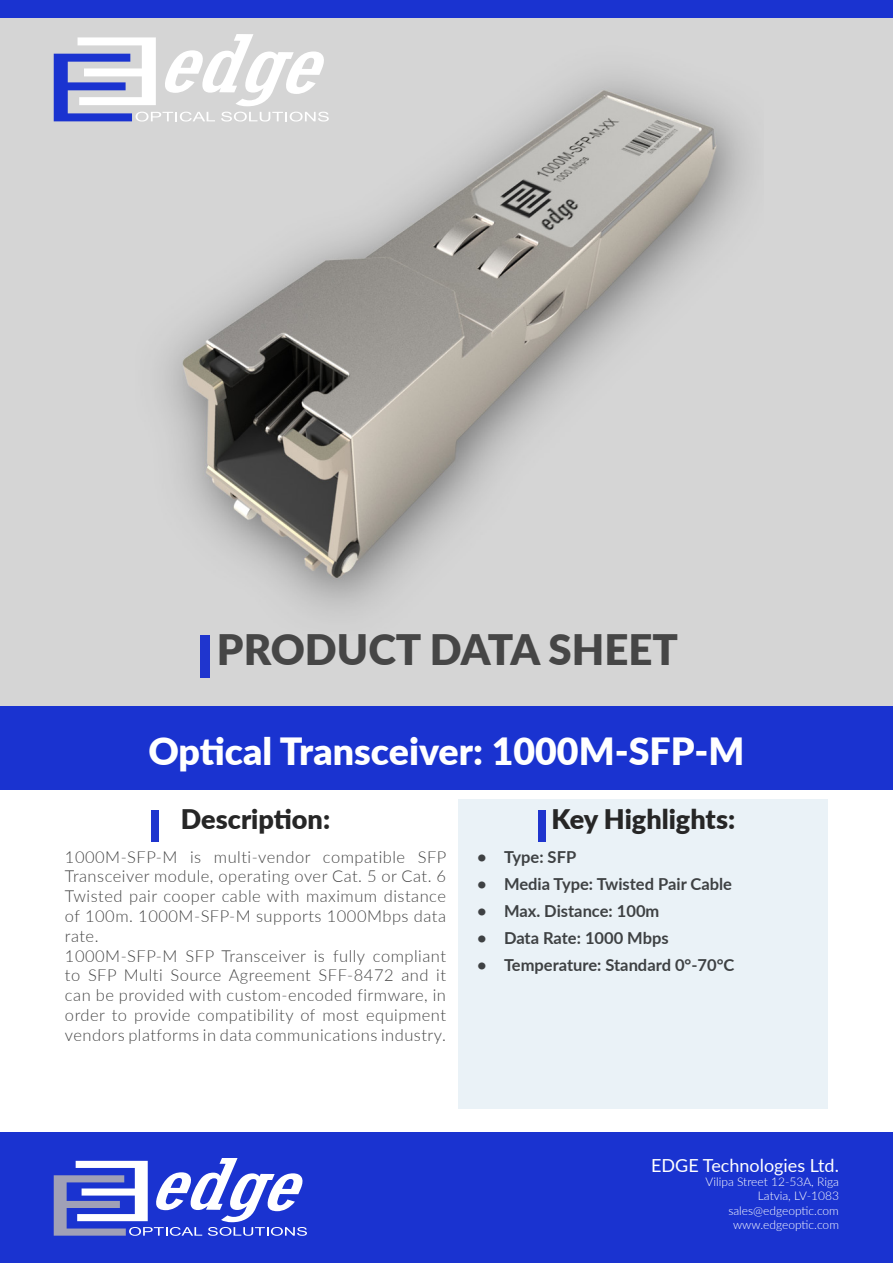
<style>
.page{position:relative;width:893px;height:1263px;background:#fff}
.page>*{position:absolute;margin:0;border:0;box-sizing:border-box;transform-origin:0 0}
.Level1_Title{font:900 42px "Lato";color:#464646}
.Level1_Title-2{font:900 37.5px "Lato";color:#fff}
.Level1_Title-3{font:900 27px "Lato";color:#262626}
.t1{font:18px "Lato";color:#fff}
.t2{font:300 16.5px/19.8px "Lato";letter-spacing:.03em;color:#464646;text-align:justify}
.t3{font:700 16.5px "Lato";color:#3e4143}
.t4{font:300 12px "Lato";color:#fff}
</style>
<div class="page">
<div style="left:0;top:1133px;width:893px;height:130px;background:#1a33d0"></div>
<svg style="left:54px;top:1158px;width:253px;height:78px"></svg>
<div style="left:0;top:0;width:893px;height:18px;background:#1a33d0"></div>
<div style="left:0;top:18px;width:893px;height:691px;background:#d5d5d5"></div>
<img style="left:165px;top:75px;width:584px;height:536px">
<div style="left:200px;top:635px;width:10px;height:43px;background:#1f35ce"></div>
<div style="left:0;top:706px;width:893px;height:83px;background:#1a33d0"></div>
<div style="left:458px;top:799px;width:370px;height:309px;background:#eaf2f7"></div>
<div style="left:538px;top:810px;width:8px;height:31px;background:#1f35ce"></div>
<div style="left:151px;top:810px;width:8px;height:31px;background:#1f35ce"></div>
<svg style="left:54px;top:34px;width:275px;height:88px"></svg>
<p class="Level1_Title" style="left:217px;top:618px;width:463px">PRODUCT DATA SHEET</p>
<p class="Level1_Title-2" style="left:148px;top:723px;width:598px">Optical Transceiver: 1000M-SFP-M</p>
<p class="Level1_Title-3" style="left:181px;top:799px;width:151px">Description:</p>
<p class="Level1_Title-3" style="left:552px;top:799px;width:185px">Key Highlights:</p>
<p class="t3" style="left:477px;top:844px;width:101px">• Type: SFP</p>
<p class="t3" style="left:477px;top:871px;width:257px">• Media Type: Twisted Pair Cable</p>
<p class="t3" style="left:477px;top:898px;width:184px">• Max. Distance: 100m</p>
<p class="t3" style="left:477px;top:925px;width:193px">• Data Rate: 1000 Mbps</p>
<p class="t3" style="left:477px;top:952px;width:259px">• Temperature: Standard 0°-70°C</p>
<p class="t2" style="left:65px;top:846px;width:383px">1000M-SFP-M is multi-vendor compatible SFP Transceiver module, operating over Cat. 5 or Cat. 6<br>Twisted pair cooper cable with maximum distance of 100m. 1000M-SFP-M supports 1000Mbps data rate.</p>
<p class="t2" style="left:65px;top:945px;width:383px">1000M-SFP-M SFP Transceiver is fully compliant to SFP Multi Source Agreement SFF-8472 and it can be provided with custom-encoded firmware, in order to provide compatibility of most equipment vendors platforms in data communications industry.</p>
<p class="t1" style="left:651px;top:1152px;width:189px">EDGE Technologies Ltd.</p>
<p class="t4" style="left:706px;top:1173px;width:135px">Vilipa Street 12-53A, Riga</p>
<p class="t4" style="left:758px;top:1188px;width:83px">Latvia, LV-1083</p>
<p class="t4" style="left:728px;top:1202px;width:112px">sales@edgeoptic.com</p>
<p class="t4" style="left:733px;top:1216px;width:107px">www.edgeoptic.com</p>
</div>
